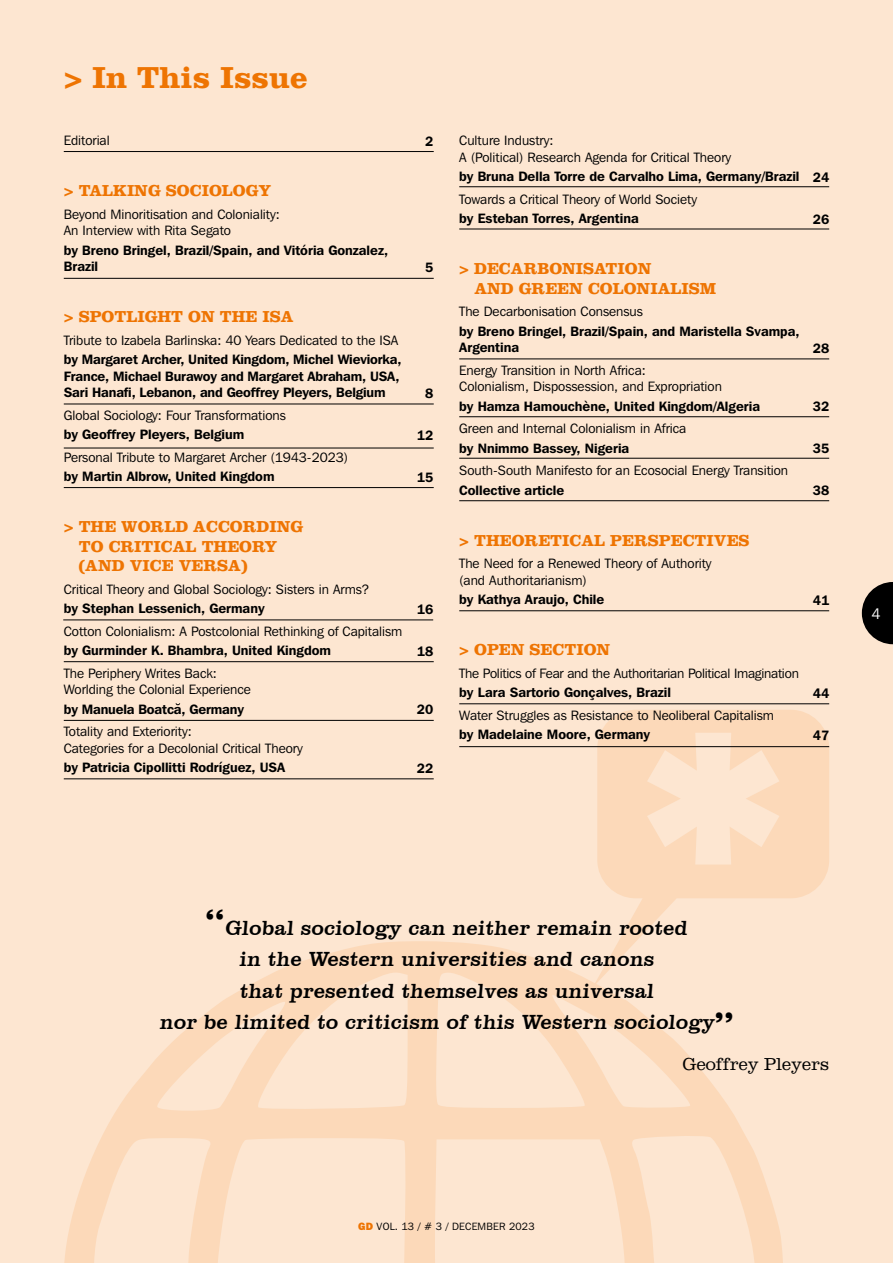
<style>
.page{position:relative;width:893px;height:1263px;background:#fde6d1}
.page>*{position:absolute;margin:0;border:0;box-sizing:border-box;transform-origin:0 0}
.t1{font:700 31.5px "Clarendon";color:#ee7402}
.t2{font:21px/31.5px "Clarendon BT";color:#000;text-align:center}
.t3{font:300 18px "Clarendon";color:#000}
.t4{font:700 16.5px/19.5px "Clarendon";color:#ee7402}
.t5{font:15px "Franklin Gothic IT Cby BT";color:#fff}
.t6{font:13.5px/16.5px "Franklin Gothic IT Cby BT";color:#000}
.t7{font:600 13.5px/16.5px "Franklin Gothic IT Cby BT";color:#000}
.t8{font:10.5px "Franklin Gothic IT Cby BT";letter-spacing:.02em;color:#000}
.s1{font-family:"Clarendon";font-weight:700;font-size:37.5px}
.s2{font-weight:800;color:#ee7402}
</style>
<div class="page">
<svg style="left:64px;top:941px;width:719px;height:322px"></svg>
<svg style="left:592px;top:710px;width:237px;height:278px;fill:#fcdbbd"></svg>
<hr style="left:64px;top:151px;width:370px;height:1px;background:#000">
<hr style="left:64px;top:278px;width:370px;height:1px;background:#000">
<hr style="left:64px;top:487px;width:370px;height:1px;background:#000">
<hr style="left:63px;top:619px;width:370px;height:1px;background:#000">
<hr style="left:64px;top:661px;width:370px;height:1px;background:#000">
<hr style="left:64px;top:720px;width:370px;height:1px;background:#000">
<hr style="left:64px;top:778px;width:370px;height:1px;background:#000">
<hr style="left:459px;top:186px;width:370px;height:1px;background:#000">
<hr style="left:459px;top:229px;width:370px;height:1px;background:#000">
<hr style="left:459px;top:358px;width:370px;height:1px;background:#000">
<hr style="left:459px;top:416px;width:370px;height:1px;background:#000">
<hr style="left:459px;top:458px;width:370px;height:1px;background:#000">
<hr style="left:459px;top:500px;width:370px;height:1px;background:#000">
<hr style="left:459px;top:610px;width:370px;height:1px;background:#000">
<hr style="left:459px;top:703px;width:370px;height:1px;background:#000">
<hr style="left:459px;top:746px;width:370px;height:1px;background:#000">
<hr style="left:64px;top:404px;width:370px;height:1px;background:#000">
<hr style="left:64px;top:448px;width:370px;height:1px;background:#000">
<svg style="left:862px;top:582px;width:31px;height:62px"></svg>
<h1 class="t1" style="left:64px;top:59px;width:245px">&gt; In This Issue</h1>
<p class="t6" style="left:64px;top:132px;width:47px">Editorial</p>
<p class="t4" style="left:64px;top:181px;width:209px">&gt; TALKING SOCIOLOGY</p>
<p class="t6" style="left:64px;top:206px;width:218px">Beyond Minoritisation and Coloniality:<br>An Interview with Rita Segato</p>
<p class="t7" style="left:64px;top:241px;width:326px">by Breno Bringel, Brazil/Spain, and Vitória Gonzalez,<br>Brazil</p>
<p class="t4" style="left:64px;top:307px;width:231px">&gt; SPOTLIGHT ON THE ISA</p>
<p class="t6" style="left:64px;top:332px;width:336px">Tribute to Izabela Barlinska: 40 Years Dedicated to the ISA</p>
<p class="t7" style="left:64px;top:351px;width:339px">by Margaret Archer, United Kingdom, Michel Wieviorka,<br>France, Michael Burawoy and Margaret Abraham, USA,<br>Sari Hanafi, Lebanon, and Geoffrey Pleyers, Belgium</p>
<p class="t6" style="left:64px;top:407px;width:224px">Global Sociology: Four Transformations</p>
<p class="t7" style="left:64px;top:426px;width:182px">by Geoffrey Pleyers, Belgium</p>
<p class="t6" style="left:64px;top:449px;width:286px">Personal Tribute to Margaret Archer (1943-2023)</p>
<p class="t7" style="left:64px;top:468px;width:212px">by Martin Albrow, United Kingdom</p>
<p class="t4" style="left:79px;top:517px;width:226px;text-indent:-15px">&gt; THE WORLD ACCORDING<br>TO CRITICAL THEORY (AND VICE VERSA)</p>
<p class="t6" style="left:64px;top:581px;width:307px">Critical Theory and Global Sociology: Sisters in Arms?</p>
<p class="t7" style="left:64px;top:600px;width:202px">by Stephan Lessenich, Germany</p>
<p class="t6" style="left:64px;top:623px;width:340px">Cotton Colonialism: A Postcolonial Rethinking of Capitalism</p>
<p class="t7" style="left:64px;top:642px;width:269px">by Gurminder K. Bhambra, United Kingdom</p>
<p class="t6" style="left:64px;top:665px;width:189px">The Periphery Writes Back:<br>Worlding the Colonial Experience</p>
<p class="t7" style="left:64px;top:700px;width:182px">by Manuela Boatca, Germany</p>
<p class="t6" style="left:64px;top:723px;width:240px">Totality and Exteriority:<br>Categories for a Decolonial Critical Theory</p>
<p class="t7" style="left:64px;top:759px;width:223px">by Patricia Cipollitti Rodríguez, USA</p>
<p class="t7" style="left:425px;top:132px;width:10px">2</p>
<p class="t7" style="left:425px;top:258px;width:10px">5</p>
<p class="t7" style="left:425px;top:384px;width:10px">8</p>
<p class="t7" style="left:417px;top:426px;width:18px">12</p>
<p class="t7" style="left:417px;top:468px;width:18px">15</p>
<p class="t7" style="left:417px;top:600px;width:18px">16</p>
<p class="t7" style="left:417px;top:642px;width:18px">18</p>
<p class="t7" style="left:417px;top:701px;width:18px">20</p>
<p class="t7" style="left:417px;top:759px;width:18px">22</p>
<p class="t6" style="left:459px;top:132px;width:273px">Culture Industry:<br>A (Political) Research Agenda for Critical Theory</p>
<p class="t7" style="left:459px;top:168px;width:342px">by Bruna Della Torre de Carvalho Lima, Germany/Brazil</p>
<p class="t6" style="left:459px;top:190px;width:239px">Towards a Critical Theory of World Society</p>
<p class="t7" style="left:459px;top:210px;width:181px">by Esteban Torres, Argentina</p>
<p class="t4" style="left:474px;top:258px;width:243px;text-indent:-15px">&gt; DECARBONISATION<br>AND GREEN COLONIALISM</p>
<p class="t6" style="left:459px;top:303px;width:185px">The Decarbonisation Consensus</p>
<p class="t7" style="left:459px;top:322px;width:342px">by Breno Bringel, Brazil/Spain, and Maristella Svampa,<br>Argentina</p>
<p class="t6" style="left:459px;top:361px;width:264px">Energy Transition in North Africa:<br>Colonialism, Dispossession, and Expropriation</p>
<p class="t7" style="left:459px;top:397px;width:302px">by Hamza Hamouchène, United Kingdom/Algeria</p>
<p class="t6" style="left:459px;top:420px;width:229px">Green and Internal Colonialism in Africa</p>
<p class="t7" style="left:459px;top:439px;width:172px">by Nnimmo Bassey, Nigeria</p>
<p class="t6" style="left:459px;top:462px;width:330px">South-South Manifesto for an Ecosocial Energy Transition</p>
<p class="t7" style="left:459px;top:481px;width:107px">Collective article</p>
<p class="t4" style="left:459px;top:530px;width:292px">&gt; THEORETICAL PERSPECTIVES</p>
<p class="t6" style="left:459px;top:555px;width:254px">The Need for a Renewed Theory of Authority (and Authoritarianism)</p>
<p class="t7" style="left:459px;top:591px;width:147px">by Kathya Araujo, Chile</p>
<p class="t4" style="left:459px;top:639px;width:153px">&gt; OPEN SECTION</p>
<p class="t6" style="left:459px;top:664px;width:341px">The Politics of Fear and the Authoritarian Political Imagination</p>
<p class="t7" style="left:459px;top:684px;width:213px">by Lara Sartorio Gonçalves, Brazil</p>
<p class="t6" style="left:459px;top:706px;width:316px">Water Struggles as Resistance to Neoliberal Capitalism</p>
<p class="t7" style="left:459px;top:726px;width:192px">by Madelaine Moore, Germany</p>
<p class="t7" style="left:813px;top:168px;width:18px">24</p>
<p class="t7" style="left:813px;top:210px;width:18px">26</p>
<p class="t7" style="left:813px;top:339px;width:18px">28</p>
<p class="t7" style="left:813px;top:398px;width:18px">32</p>
<p class="t7" style="left:813px;top:440px;width:18px">35</p>
<p class="t7" style="left:813px;top:482px;width:18px">38</p>
<p class="t7" style="left:813px;top:591px;width:18px">41</p>
<p class="t7" style="left:813px;top:684px;width:18px">44</p>
<p class="t7" style="left:813px;top:726px;width:18px">47</p>
<p class="t5" style="left:872px;top:604px;width:10px">4</p>
<h2 class="t2" style="left:159px;top:911px;width:576px"><span class="s1">“</span>Global sociology can neither remain rooted<br>in the Western universities and canons<br>that presented themselves as universal<br>nor be limited to criticism of this Western sociology<span class="s1">”</span></h2>
<h3 class="t3" style="left:683px;top:1053px;width:148px">Geoffrey Pleyers</h3>
<p class="t8" style="left:358px;top:1219px;width:178px"><span class="s2">GD</span> VOL. 13 / # 3 / DECEMBER 2023</p>
</div>
